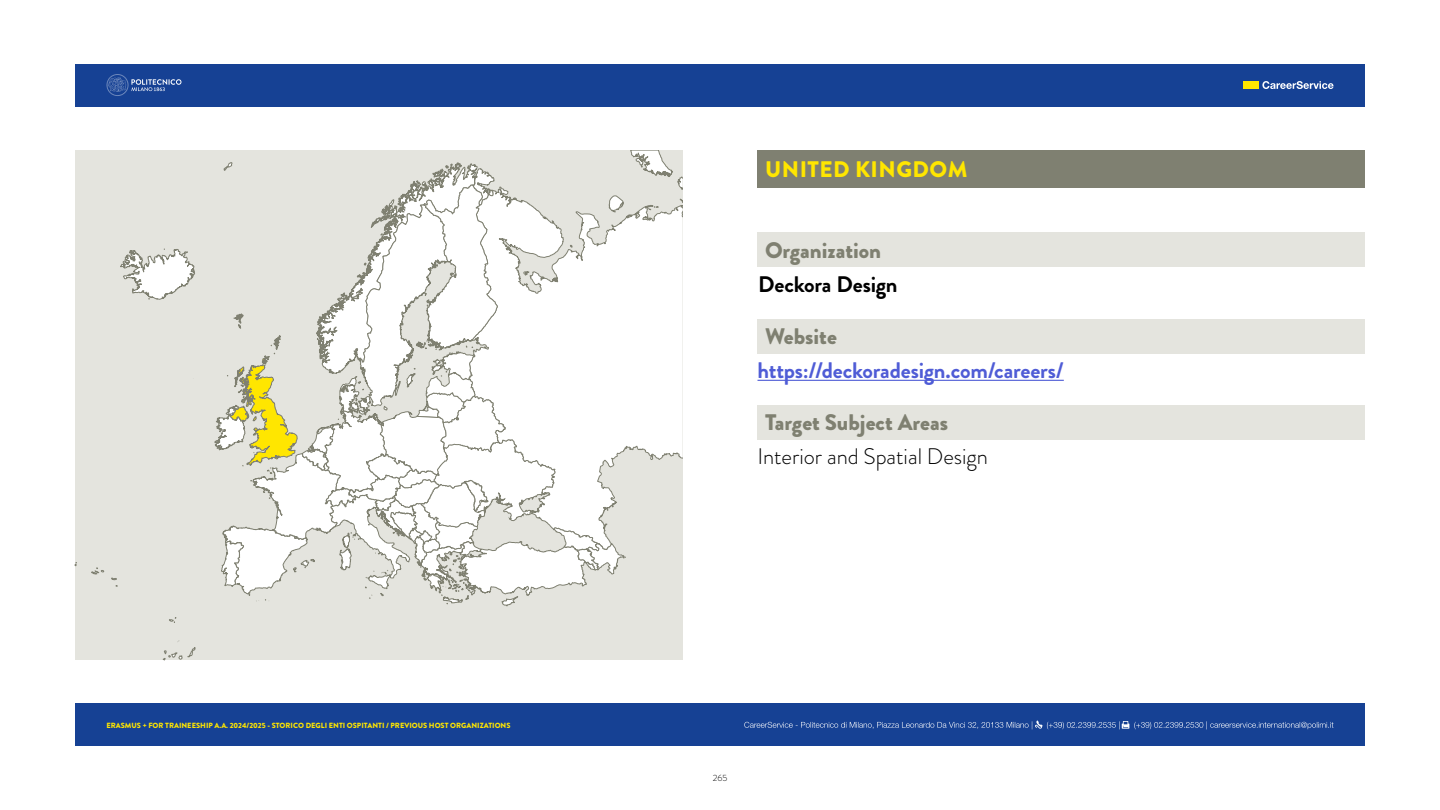
<style>
.page{position:relative;width:1440px;height:810px;background:#fff}
.page>*{position:absolute;margin:0;border:0;box-sizing:border-box;transform-origin:0 0}
.t1{font:900 22.5px "Brandon Grotesque";color:#7f8071}
.t2{font:700 22.5px "Brandon Grotesque";letter-spacing:-.01em;color:#4f5cd6}
.t3{font:300 22.5px "Brandon Grotesque";color:#000}
.t4{font:900 22.5px "Brandon Grotesque";letter-spacing:.02em;color:#ffe600}
.t5{font:700 22.5px "Brandon Grotesque";letter-spacing:-.01em;color:#000}
.t6{font:300 9px "Brandon Grotesque";color:#000}
.t7{font:900 7.5px "Brandon Grotesque";color:#ffe600}
</style>
<div class="page">
<div style="left:75px;top:704px;width:1290px;height:42px;background:#164194"></div>
<div style="left:75px;top:64px;width:1290px;height:42px;background:#164194"></div>
<svg style="left:106px;top:74px;width:76px;height:22px"></svg>
<div style="left:1244px;top:81px;width:15px;height:8px;background:#ffe600"></div>
<svg style="left:1262px;top:81px;width:72px;height:8px"></svg>
<div style="left:75px;top:150px;width:607px;height:510px;background:#e4e4de"></div>
<svg style="left:417px;top:150px;width:265px;height:310px"></svg>
<svg style="left:75px;top:185px;width:551px;height:475px"></svg>
<svg style="left:744px;top:720px;width:589px;height:9px"></svg>
<div style="left:758px;top:319px;width:607px;height:34px;background:#e4e4de"></div>
<div style="left:758px;top:405px;width:607px;height:34px;background:#e4e4de"></div>
<div style="left:758px;top:233px;width:607px;height:34px;background:#e4e4de"></div>
<div style="left:758px;top:150px;width:607px;height:38px;background:#7f8071"></div>
<hr style="left:758px;top:380px;width:306px;height:1px;background:#4f5cd6">
<p class="t7" style="left:106px;top:720px;width:406px">ERASMUS + FOR TRAINEESHIP A.A. 2024/2025 - STORICO DEGLI ENTI OSPITANTI / PREVIOUS HOST ORGANIZATIONS</p>
<h1 class="t4" style="left:765px;top:153px;width:204px">UNITED KINGDOM</h1>
<h1 class="t1" style="left:765px;top:234px;width:118px">Organization</h1>
<h1 class="t5" style="left:758px;top:268px;width:141px">Deckora Design</h1>
<h1 class="t1" style="left:765px;top:320px;width:73px">Website</h1>
<h1 class="t2" style="left:758px;top:355px;width:308px">https://deckoradesign.com/careers/</h1>
<h1 class="t1" style="left:765px;top:406px;width:185px">Target Subject Areas</h1>
<h1 class="t3" style="left:758px;top:441px;width:232px">Interior and Spatial Design</h1>
<p class="t6" style="left:713px;top:772px;width:16px">265</p>
</div>
